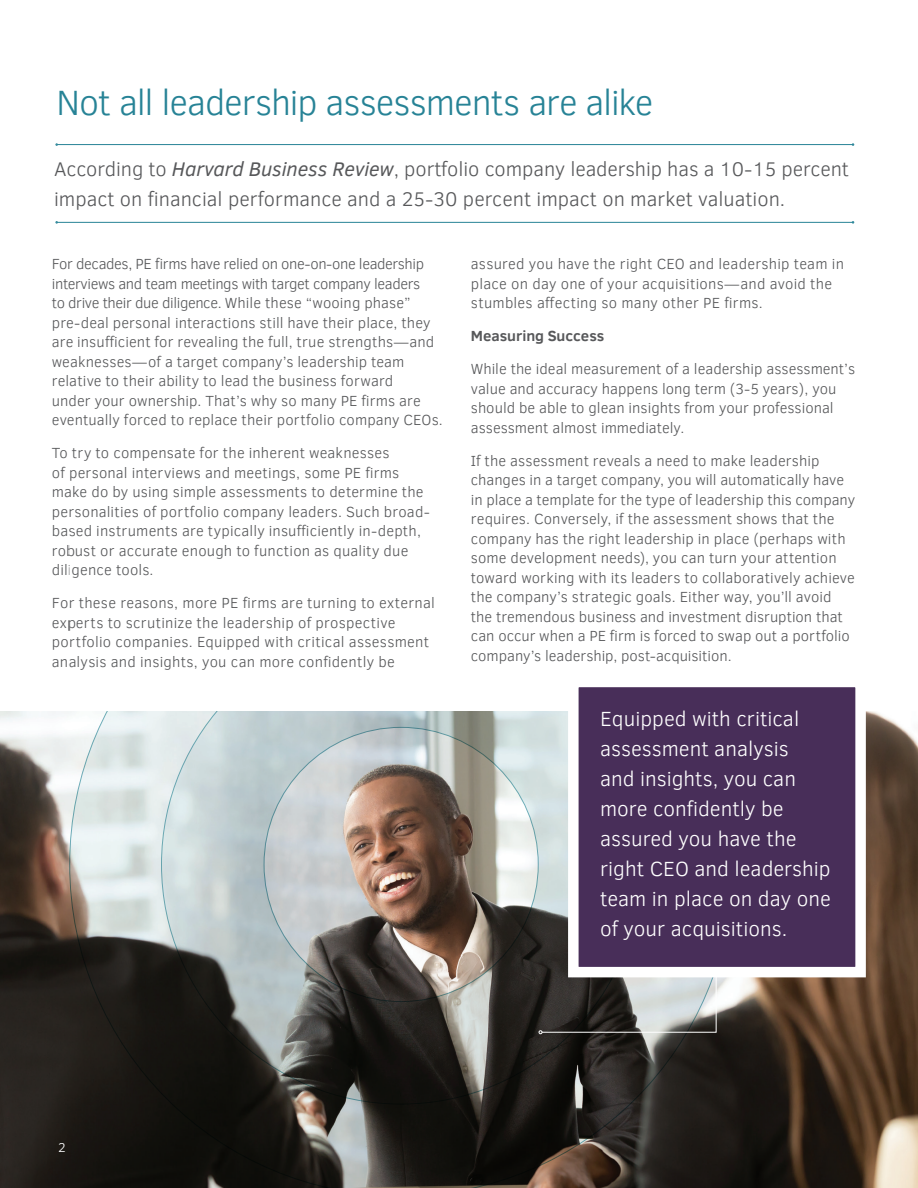
<style>
.page{position:relative;width:918px;height:1188px;background:#fff}
.page>*{position:absolute;margin:0;border:0;box-sizing:border-box;transform-origin:0 0}
.t1{font:300 36px "Clear Sans";letter-spacing:-.03em;color:#278396}
.t2{font:300 21px/30px "Clear Sans";color:#fff}
.t3{font:300 20.25px/30px "Clear Sans";color:#57585a}
.t4{font:300 15px/19.5px "Clear Sans";letter-spacing:.005em;color:#57585a}
.t5{font:700 15px "Clear Sans";color:#57585a}
.t6{font:300 13.2px "Clear Sans";color:#fff}
.s1{font-weight:400;font-style:italic}
</style>
<div class="page">
<img style="left:0;top:712px;width:918px;height:476px">
<hr style="left:57px;top:144px;width:795px;height:1px;background:#278396">
<hr style="left:57px;top:222px;width:795px;height:1px;background:#278396">
<svg style="left:69px;top:712px;width:664px;height:476px;background:#4e4d49"></svg>
<svg style="left:161px;top:712px;width:480px;height:392px;background:#83837f"></svg>
<svg style="left:539px;top:843px;width:178px;height:191px;background:#7a7c7a"></svg>
<div style="left:568px;top:677px;width:298px;height:300px;background:#482e59;border:10px solid #fff"></div>
<h1 class="t1" style="left:56px;top:79px;width:599px">Not all leadership assessments are alike</h1>
<h3 class="t3" style="left:54px;top:154px;width:797px">According to <span class="s1">Harvard Business Review</span>, portfolio company leadership has a 10-15 percent impact on financial performance and a 25-30 percent impact on market valuation.</h3>
<p class="t4" style="left:52px;top:254px;width:392px">For decades, PE firms have relied on one-on-one leadership interviews and team meetings with target company leaders<br>to drive their due diligence. While these “wooing phase” pre-deal personal interactions still have their place, they are insufficient for revealing the full, true strengths—and weaknesses—of a target company’s leadership team relative to their ability to lead the business forward<br>under your ownership. That’s why so many PE firms are eventually forced to replace their portfolio company CEOs.</p>
<p class="t4" style="left:52px;top:443px;width:380px">To try to compensate for the inherent weaknesses<br>of personal interviews and meetings, some PE firms make do by using simple assessments to determine the personalities of portfolio company leaders. Such broad&shy;based instruments are typically insufficiently in-depth, robust or accurate enough to function as quality due diligence tools.</p>
<p class="t4" style="left:52px;top:593px;width:385px">For these reasons, more PE firms are turning to external experts to scrutinize the leadership of prospective portfolio companies. Equipped with critical assessment analysis and insights, you can more confidently be</p>
<p class="t4" style="left:471px;top:254px;width:375px">assured you have the right CEO and leadership team in place on day one of your acquisitions—and avoid the stumbles affecting so many other PE firms.</p>
<p class="t5" style="left:471px;top:325px;width:135px">Measuring Success</p>
<p class="t4" style="left:471px;top:359px;width:386px">While the ideal measurement of a leadership assessment’s value and accuracy happens long term (3-5 years), you should be able to glean insights from your professional assessment almost immediately.</p>
<p class="t4" style="left:471px;top:451px;width:386px">If the assessment reveals a need to make leadership changes in a target company, you will automatically have in place a template for the type of leadership this company requires. Conversely, if the assessment shows that the company has the right leadership in place (perhaps with some development needs), you can turn your attention toward working with its leaders to collaboratively achieve the company’s strategic goals. Either way, you’ll avoid the tremendous business and investment disruption that can occur when a PE firm is forced to swap out a portfolio company’s leadership, post-acquisition.</p>
<h2 class="t2" style="left:600px;top:704px;width:232px">Equipped with critical assessment analysis<br>and insights, you can more confidently be assured you have the right CEO and leadership team in place on day one of your acquisitions.</h2>
<p class="t6" style="left:58px;top:1139px;width:9px">2</p>
</div>
